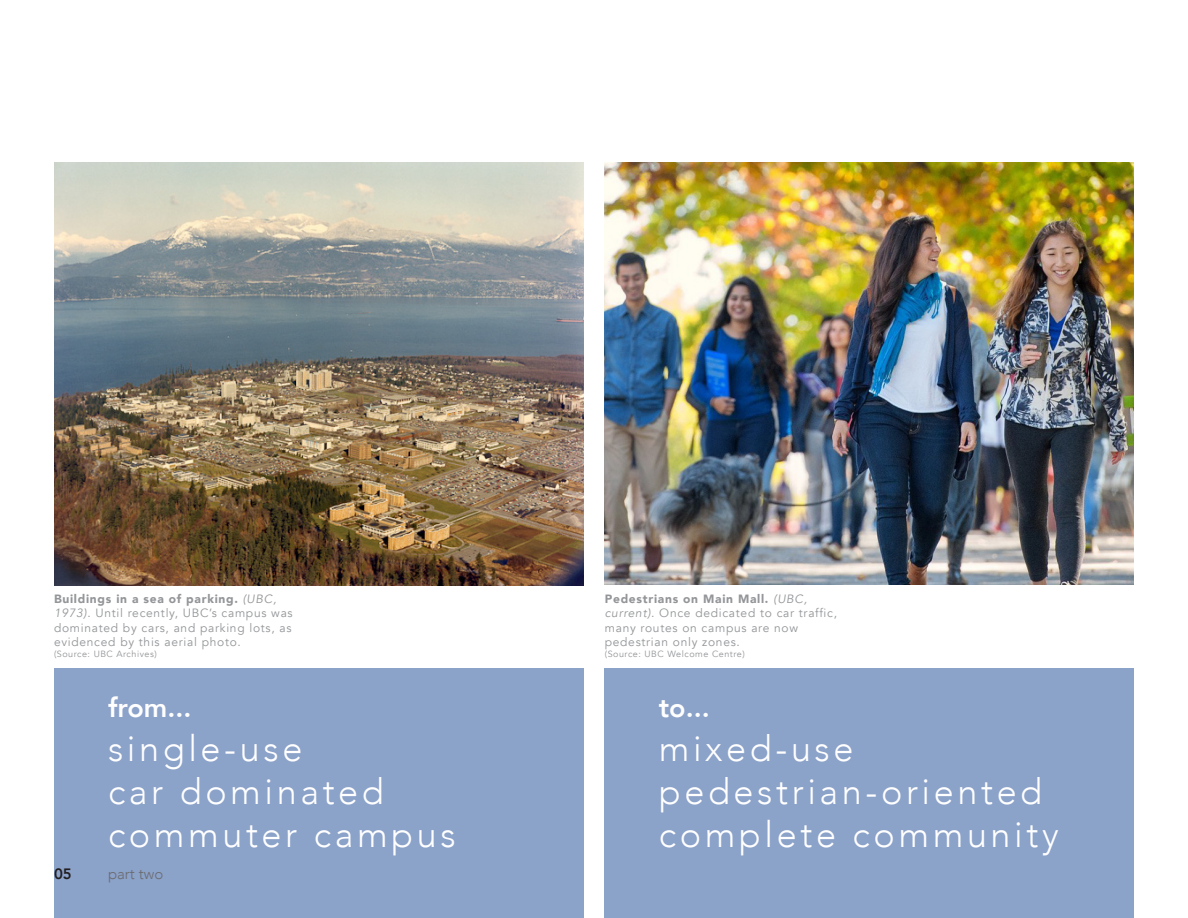
<style>
.page{position:relative;width:1188px;height:918px;background:#fff}
.page>*{position:absolute;margin:0;border:0;box-sizing:border-box;transform-origin:0 0}
.t1{font:300 36px/43.2px "Avenir";letter-spacing:.1em;color:#fff}
.t2{font:800 27px "Avenir";color:#fff}
.t3{font:300 15px "Avenir";color:#6c6d70}
.t4{font:800 15px "Avenir";color:#231f20}
.t5{font:12px/14.4px "Avenir";letter-spacing:.06em;color:#939598}
.t6{font:9px "Avenir";letter-spacing:.06em;color:#939598}
.s1{font-weight:900}
.s2{font-style:italic}
</style>
<div class="page">
<div style="left:605px;top:669px;width:529px;height:249px;background:#8ba2c9"></div>
<div style="left:54px;top:669px;width:529px;height:249px;background:#8ba2c9"></div>
<img style="left:54px;top:162px;width:529px;height:423px">
<img style="left:605px;top:162px;width:529px;height:422px">
<p class="t5" style="left:54px;top:592px;width:240px"><span class="s1">Buildings in a sea of parking.</span> <span class="s2">(UBC, 1973)</span>. Until recently, UBC’s campus was dominated by cars, and parking lots, as evidenced by this aerial photo.</p>
<p class="t6" style="left:54px;top:648px;width:104px">(Source: UBC Archives)</p>
<h2 class="t2" style="left:108px;top:690px;width:85px">from...</h2>
<h1 class="t1" style="left:108px;top:728px;width:349px">single-use<br>car dominated commuter campus</h1>
<p class="t4" style="left:54px;top:864px;width:19px">05</p>
<p class="t3" style="left:108px;top:864px;width:57px">part two</p>
<p class="t5" style="left:605px;top:592px;width:234px"><span class="s1">Pedestrians on Main Mall.</span> <span class="s2">(UBC, current).</span> Once dedicated to car traffic, many routes on campus are now pedestrian only zones.</p>
<p class="t6" style="left:605px;top:648px;width:141px">(Source: UBC Welcome Centre)</p>
<h2 class="t2" style="left:659px;top:690px;width:52px">to...</h2>
<h1 class="t1" style="left:659px;top:728px;width:401px">mixed-use pedestrian-oriented complete community</h1>
</div>
